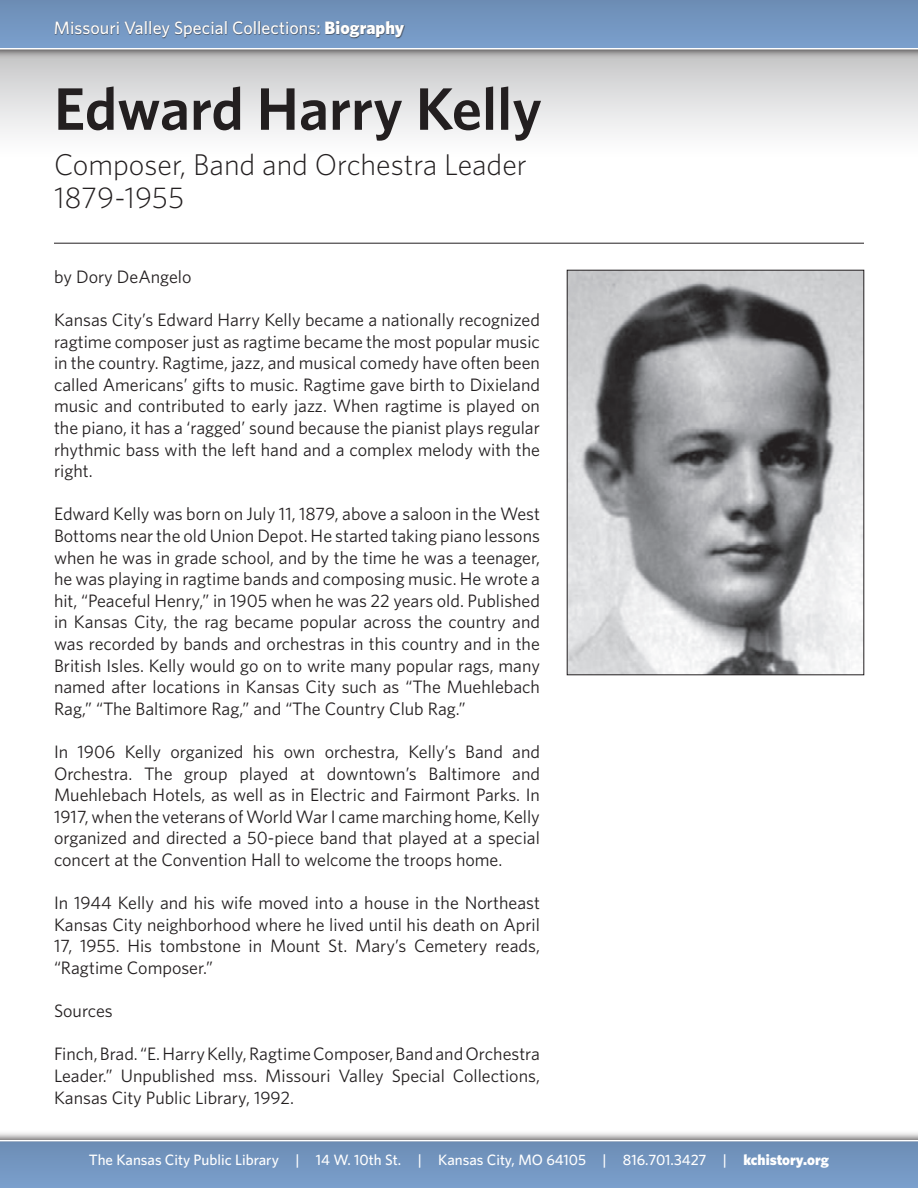
<style>
.page{position:relative;width:918px;height:1188px;background:#fff}
.page>*{position:absolute;margin:0;border:0;box-sizing:border-box;transform-origin:0 0}
.t1{font:600 60px "Whitney";color:#231f20}
.t2{font:300 30px "Whitney";color:#231f20}
.t3{font:18px/21.6px "Whitney";color:#231f20;text-align:justify}
.t4{font:500 18px "Whitney";color:#fff}
.t5{font:500 15px "Whitney";color:#fff}
.s1{font-weight:900}
</style>
<div class="page">
<div style="left:0;top:50px;width:918px;height:108px;background:linear-gradient(to bottom,#c5c5c6,#fff)"></div>
<div style="left:0;top:0;width:918px;height:60px;background:#231f20;opacity:.75"></div>
<div style="left:0;top:0;width:918px;height:48px;background:linear-gradient(to bottom,#6c8db4,#7b9fcc)"></div>
<div style="left:52px;top:16px;width:544px;height:41px;background:#231f20;opacity:.75"></div>
<div style="left:0;top:1130px;width:918px;height:58px;background:#231f20;opacity:.75"></div>
<svg style="left:0;top:1140px;width:918px;height:2px"></svg>
<div style="left:0;top:1142px;width:918px;height:46px;background:#7396c1"></div>
<hr style="left:54px;top:243px;width:810px;height:1px;background:#231f20">
<img style="left:569px;top:272px;width:293px;height:401px">
<div style="left:567px;top:270px;width:297px;height:405px;border:1px solid #231f20"></div>
<p class="t4" style="left:54px;top:17px;width:352px">Missouri Valley Special Collections: <span class="s1">Biography</span></p>
<p class="t1" style="left:54px;top:73px;width:489px">Edward Harry Kelly</p>
<p class="t2" style="left:54px;top:147px;width:474px">Composer, Band and Orchestra Leader</p>
<p class="t2" style="left:54px;top:180px;width:132px">1879-1955</p>
<p class="t3" style="left:54px;top:265px;width:139px">by Dory DeAngelo</p>
<p class="t3" style="left:54px;top:309px;width:488px">Kansas City’s Edward Harry Kelly became a nationally recognized ragtime composer just as ragtime became the most popular music in the country. Ragtime, jazz, and musical comedy have often been called Americans’ gifts to music. Ragtime gave birth to Dixieland music and contributed to early jazz. When ragtime is played on the piano, it has a ‘ragged’ sound because the pianist plays regular rhythmic bass with the left hand and a complex melody with the right.</p>
<p class="t3" style="left:54px;top:503px;width:488px">Edward Kelly was born on July 11, 1879, above a saloon in the West Bottoms near the old Union Depot. He started taking piano lessons when he was in grade school, and by the time he was a teenager, he was playing in ragtime bands and composing music. He wrote a hit, “Peaceful Henry,” in 1905 when he was 22 years old. Published in Kansas City, the rag became popular across the country and was recorded by bands and orchestras in this country and in the British Isles. Kelly would go on to write many popular rags, many named after locations in Kansas City such as “The Muehlebach Rag,” “The Baltimore Rag,” and “The Country Club Rag.”</p>
<p class="t3" style="left:54px;top:741px;width:488px">In 1906 Kelly organized his own orchestra, Kelly’s Band and Orchestra. The group played at downtown’s Baltimore and Muehlebach Hotels, as well as in Electric and Fairmont Parks. In 1917, when the veterans of World War I came marching home, Kelly organized and directed a 50-piece band that played at a special concert at the Convention Hall to welcome the troops home.</p>
<p class="t3" style="left:54px;top:892px;width:488px">In 1944 Kelly and his wife moved into a house in the Northeast Kansas City neighborhood where he lived until his death on April 17, 1955. His tombstone in Mount St. Mary’s Cemetery reads, “Ragtime Composer.”</p>
<p class="t3" style="left:54px;top:1000px;width:60px">Sources</p>
<p class="t3" style="left:54px;top:1043px;width:487px">Finch, Brad. “E. Harry Kelly, Ragtime Composer, Band and Orchestra Leader.” Unpublished mss. Missouri Valley Special Collections, Kansas City Public Library, 1992.</p>
<p class="t5" style="left:89px;top:1151px;width:742px">The Kansas City Public Library | 14 W. 10th St. | Kansas City, MO 64105 | 816.701.3427 | <span class="s1">kchistory.org</span></p>
</div>
